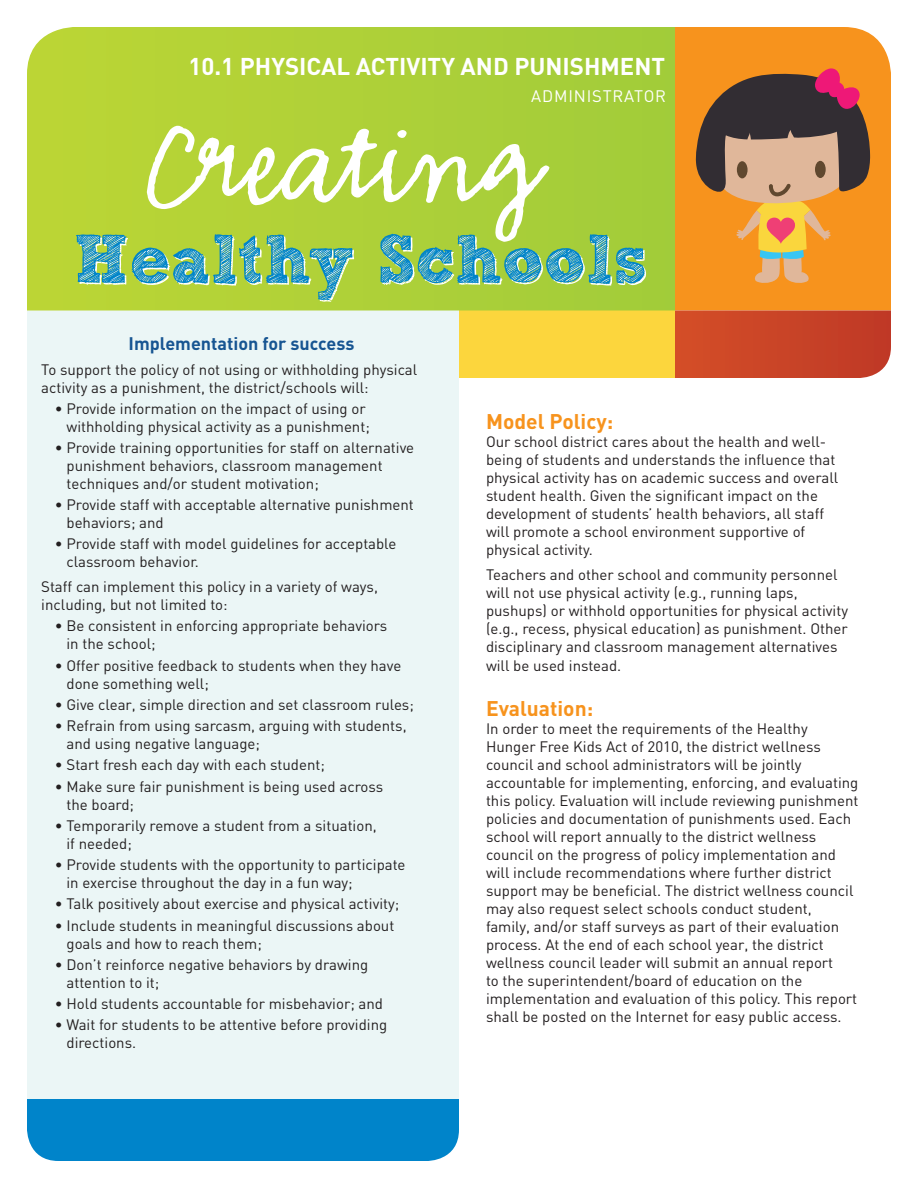
<style>
.page{position:relative;width:918px;height:1188px;background:#fff}
.page>*{position:absolute;margin:0;border:0;box-sizing:border-box;transform-origin:0 0}
.t1{font:700 24px "DIN";color:#fff}
.t2{font:700 21px "DIN";color:#f7931d}
.t3{font:700 18px "DIN";color:#175592}
.t4{font:16.5px "DIN";letter-spacing:.05em;color:#fff}
.t5{font:15px/18px "DIN";color:#231f20}
</style>
<div class="page">
<div style="left:675px;top:27px;width:216px;height:283px;background:#f7931d"></div>
<div style="left:243px;top:310px;width:432px;height:68px;background:#fcd63d"></div>
<svg style="left:675px;top:310px;width:216px;height:68px;background:#ca462a"></svg>
<div style="left:27px;top:1099px;width:432px;height:62px;background:#0084ca"></div>
<div style="left:27px;top:310px;width:432px;height:789px;background:#ebf6f6"></div>
<svg style="left:27px;top:27px;width:648px;height:283px;background:#afd138"></svg>
<svg style="left:695px;top:66px;width:175px;height:218px;background:#b67c44"></svg>
<svg style="left:76px;top:126px;width:570px;height:176px;background:#a7ce5f"></svg>
<h1 class="t1" style="left:188px;top:50px;width:478px">10.1 PHYSICAL ACTIVITY AND PUNISHMENT</h1>
<p class="t4" style="left:531px;top:85px;width:136px">ADMINISTRATOR</p>
<p class="t3" style="left:129px;top:331px;width:227px">Implementation for success</p>
<p class="t5" style="left:41px;top:360px;width:377px">To support the policy of not using or withholding physical activity as a punishment, the district/schools will:</p>
<p class="t5" style="left:55px;top:399px;width:317px;text-align:right">• Provide information on the impact of using or withholding physical activity as a punishment;</p>
<p class="t5" style="left:67px;top:438px;width:349px;text-indent:-12px">• Provide training opportunities for staff on alternative punishment behaviors, classroom management techniques and/or student motivation;</p>
<p class="t5" style="left:67px;top:496px;width:349px;text-indent:-12px">• Provide staff with acceptable alternative punishment behaviors; and</p>
<p class="t5" style="left:67px;top:535px;width:331px;text-indent:-12px">• Provide staff with model guidelines for acceptable classroom behavior.</p>
<p class="t5" style="left:41px;top:578px;width:338px">Staff can implement this policy in a variety of ways, including, but not limited to:</p>
<p class="t5" style="left:67px;top:617px;width:322px;text-indent:-12px">• Be consistent in enforcing appropriate behaviors in the school;</p>
<p class="t5" style="left:67px;top:656px;width:336px;text-indent:-12px">• Offer positive feedback to students when they have done something well;</p>
<p class="t5" style="left:55px;top:695px;width:361px">• Give clear, simple direction and set classroom rules;</p>
<p class="t5" style="left:67px;top:716px;width:342px;text-indent:-12px">• Refrain from using sarcasm, arguing with students, and using negative language;</p>
<p class="t5" style="left:55px;top:756px;width:272px">• Start fresh each day with each student;</p>
<p class="t5" style="left:67px;top:777px;width:318px;text-indent:-12px">• Make sure fair punishment is being used across the board;</p>
<p class="t5" style="left:67px;top:816px;width:312px;text-indent:-12px">• Temporarily remove a student from a situation, if needed;</p>
<p class="t5" style="left:67px;top:855px;width:341px;text-indent:-12px">• Provide students with the opportunity to participate in exercise throughout the day in a fun way;</p>
<p class="t5" style="left:55px;top:895px;width:346px">• Talk positively about exercise and physical activity;</p>
<p class="t5" style="left:67px;top:916px;width:329px;text-indent:-12px">• Include students in meaningful discussions about goals and how to reach them;</p>
<p class="t5" style="left:67px;top:955px;width:303px;text-indent:-12px">• Don’t reinforce negative behaviors by drawing attention to it;</p>
<p class="t5" style="left:55px;top:994px;width:330px">• Hold students accountable for misbehavior; and</p>
<p class="t5" style="left:67px;top:1016px;width:322px;text-indent:-12px">• Wait for students to be attentive before providing directions.</p>
<h2 class="t2" style="left:486px;top:408px;width:129px">Model Policy:</h2>
<p class="t5" style="left:486px;top:432px;width:354px">Our school district cares about the health and well&shy;being of students and understands the influence that physical activity has on academic success and overall student health. Given the significant impact on the development of students’ health behaviors, all staff will promote a school environment supportive of physical activity.</p>
<p class="t5" style="left:486px;top:565px;width:364px">Teachers and other school and community personnel will not use physical activity (e.g., running laps, pushups) or withhold opportunities for physical activity (e.g., recess, physical education) as punishment. Other disciplinary and classroom management alternatives will be used instead.</p>
<h2 class="t2" style="left:486px;top:695px;width:109px">Evaluation:</h2>
<p class="t5" style="left:486px;top:719px;width:374px">In order to meet the requirements of the Healthy Hunger Free Kids Act of 2010, the district wellness council and school administrators will be jointly accountable for implementing, enforcing, and evaluating this policy. Evaluation will include reviewing punishment policies and documentation of punishments used. Each school will report annually to the district wellness council on the progress of policy implementation and will include recommendations where further district support may be beneficial. The district wellness council may also request select schools conduct student, family, and/or staff surveys as part of their evaluation process. At the end of each school year, the district wellness council leader will submit an annual report<br>to the superintendent/board of education on the implementation and evaluation of this policy. This report shall be posted on the Internet for easy public access.</p>
</div>
